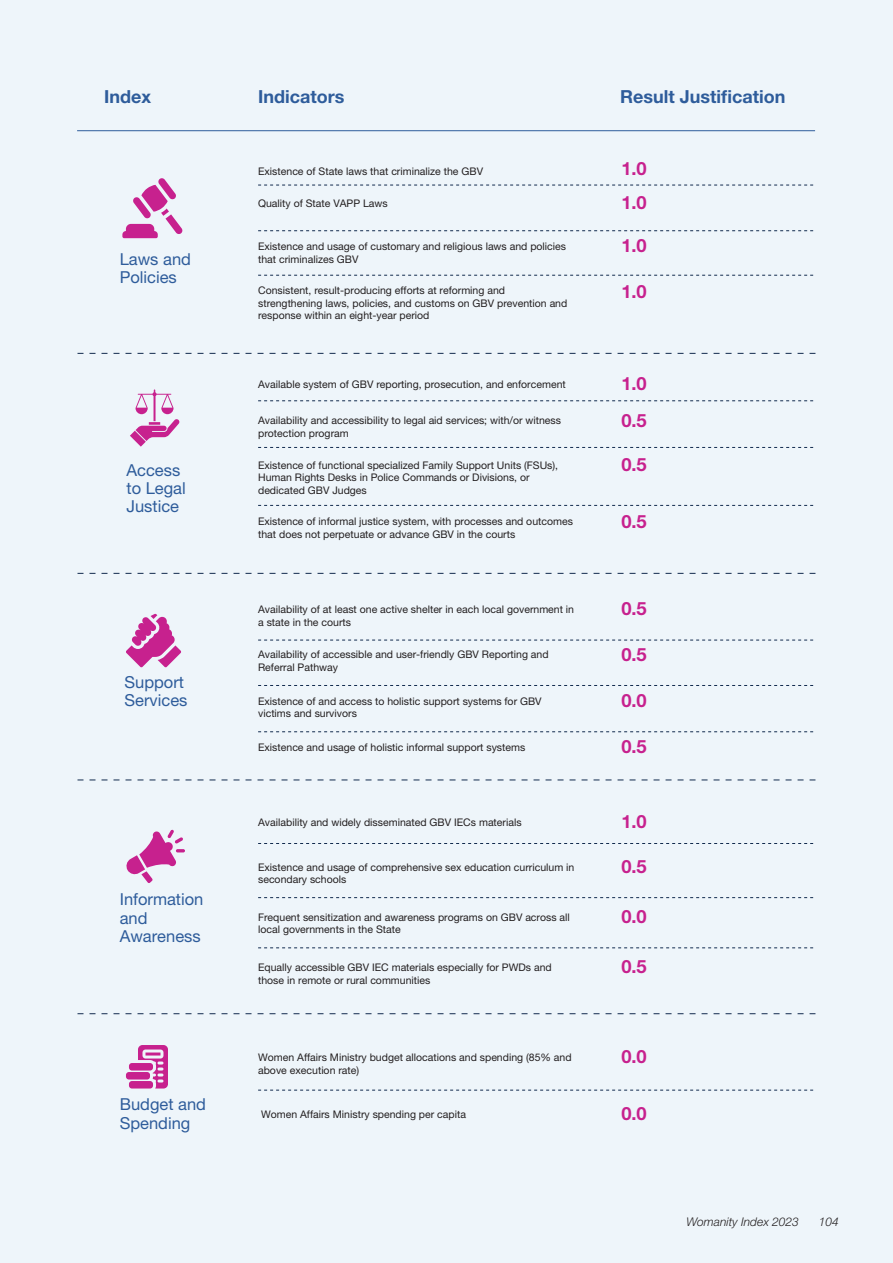
<style>
.page{position:relative;width:893px;height:1263px;background:#eef5fa}
.page>*{position:absolute;margin:0;border:0;box-sizing:border-box;transform-origin:0 0}
.t1{font:700 18.3px "Helvetica Neue LT Pro";color:#c7218e}
.t2{font:700 18px "Helvetica Neue LT Pro";color:#2e5c9b}
.t3{font:16.5px/18.3px "Helvetica Neue LT Pro";color:#2e5c9b}
.t4{font:italic 300 12px "Helvetica Neue LT Pro";color:#231f20}
.t5{font:10.5px/12.6px "Helvetica Neue LT Pro";color:#231f20}
</style>
<div class="page">
<hr style="left:77px;top:130px;width:738px;height:1px;background:#2e5c9b">
<svg style="left:78px;top:353px;width:737px;height:1px"></svg>
<svg style="left:78px;top:573px;width:737px;height:1px"></svg>
<svg style="left:78px;top:779px;width:737px;height:1px"></svg>
<svg style="left:78px;top:1013px;width:737px;height:1px"></svg>
<svg style="left:258px;top:185px;width:556px;height:1px"></svg>
<svg style="left:258px;top:230px;width:556px;height:1px"></svg>
<svg style="left:258px;top:275px;width:556px;height:1px"></svg>
<svg style="left:122px;top:178px;width:61px;height:60px"></svg>
<svg style="left:130px;top:389px;width:49px;height:58px"></svg>
<svg style="left:126px;top:614px;width:55px;height:53px"></svg>
<svg style="left:126px;top:829px;width:59px;height:54px"></svg>
<svg style="left:258px;top:400px;width:556px;height:1px"></svg>
<svg style="left:258px;top:447px;width:556px;height:1px"></svg>
<svg style="left:258px;top:505px;width:556px;height:1px"></svg>
<svg style="left:258px;top:640px;width:556px;height:1px"></svg>
<svg style="left:258px;top:843px;width:556px;height:1px"></svg>
<svg style="left:258px;top:1090px;width:556px;height:1px"></svg>
<svg style="left:258px;top:897px;width:556px;height:1px"></svg>
<svg style="left:258px;top:947px;width:556px;height:1px"></svg>
<svg style="left:258px;top:685px;width:556px;height:1px"></svg>
<svg style="left:258px;top:731px;width:556px;height:1px"></svg>
<svg style="left:126px;top:1045px;width:42px;height:43px"></svg>
<p class="t2" style="left:104px;top:86px;width:48px">Index</p>
<p class="t3" style="left:120px;top:250px;width:73px">Laws and<br>Policies</p>
<p class="t3" style="left:127px;top:461px;width:61px">Access to Legal<br>Justice</p>
<p class="t3" style="left:125px;top:672px;width:64px">Support<br>Services</p>
<p class="t3" style="left:120px;top:890px;width:85px">Information and<br>Awareness</p>
<p class="t3" style="left:120px;top:1095px;width:88px">Budget and<br>Spending</p>
<p class="t2" style="left:258px;top:86px;width:88px">Indicators</p>
<p class="t2" style="left:620px;top:86px;width:167px">Result Justification</p>
<p class="t5" style="left:258px;top:164px;width:226px">Existence of State laws that criminalize the GBV</p>
<p class="t5" style="left:258px;top:197px;width:131px">Quality of State VAPP Laws</p>
<p class="t5" style="left:258px;top:240px;width:310px">Existence and usage of customary and religious laws and policies that criminalizes GBV</p>
<p class="t5" style="left:258px;top:284px;width:311px">Consistent, result-producing efforts at reforming and strengthening laws, policies, and customs on GBV prevention and response within an eight-year period</p>
<p class="t1" style="left:621px;top:157px;width:27px">1.0</p>
<p class="t1" style="left:621px;top:191px;width:27px">1.0</p>
<p class="t1" style="left:621px;top:234px;width:27px">1.0</p>
<p class="t1" style="left:621px;top:281px;width:27px">1.0</p>
<p class="t5" style="left:258px;top:378px;width:309px">Available system of GBV reporting, prosecution, and enforcement</p>
<p class="t1" style="left:621px;top:373px;width:27px">1.0</p>
<p class="t5" style="left:258px;top:414px;width:304px">Availability and accessibility to legal aid services; with/or witness protection program</p>
<p class="t1" style="left:621px;top:409px;width:27px">0.5</p>
<p class="t5" style="left:258px;top:458px;width:302px">Existence of functional specialized Family Support Units (FSUs),<br>Human Rights Desks in Police Commands or Divisions, or dedicated GBV Judges</p>
<p class="t1" style="left:621px;top:453px;width:27px">0.5</p>
<p class="t5" style="left:258px;top:515px;width:316px">Existence of informal justice system, with processes and outcomes that does not perpetuate or advance GBV in the courts</p>
<p class="t1" style="left:621px;top:510px;width:27px">0.5</p>
<p class="t5" style="left:258px;top:603px;width:318px">Availability of at least one active shelter in each local government in a state in the courts</p>
<p class="t1" style="left:621px;top:597px;width:27px">0.5</p>
<p class="t5" style="left:258px;top:648px;width:292px">Availability of accessible and user-friendly GBV Reporting and<br>Referral Pathway</p>
<p class="t1" style="left:621px;top:643px;width:27px">0.5</p>
<p class="t5" style="left:258px;top:694px;width:285px">Existence of and access to holistic support systems for GBV victims and survivors</p>
<p class="t1" style="left:621px;top:689px;width:27px">0.0</p>
<p class="t5" style="left:258px;top:741px;width:269px">Existence and usage of holistic informal support systems</p>
<p class="t1" style="left:621px;top:735px;width:27px">0.5</p>
<p class="t5" style="left:258px;top:815px;width:265px">Availability and widely disseminated GBV IECs materials</p>
<p class="t1" style="left:621px;top:810px;width:27px">1.0</p>
<p class="t5" style="left:258px;top:860px;width:318px">Existence and usage of comprehensive sex education curriculum in secondary schools</p>
<p class="t1" style="left:621px;top:855px;width:27px">0.5</p>
<p class="t5" style="left:258px;top:911px;width:313px">Frequent sensitization and awareness programs on GBV across all local governments in the State</p>
<p class="t1" style="left:621px;top:905px;width:27px">0.0</p>
<p class="t5" style="left:258px;top:961px;width:295px">Equally accessible GBV IEC materials especially for PWDs and those in remote or rural communities</p>
<p class="t1" style="left:621px;top:955px;width:27px">0.5</p>
<p class="t5" style="left:258px;top:1051px;width:315px">Women Affairs Ministry budget allocations and spending (85% and above execution rate)</p>
<p class="t1" style="left:621px;top:1045px;width:27px">0.0</p>
<p class="t5" style="left:261px;top:1108px;width:206px">Women Affairs Ministry spending per capita</p>
<p class="t1" style="left:621px;top:1102px;width:27px">0.0</p>
<p class="t4" style="left:653px;top:1211px;width:148px">Womanity Index (GBV) 2023</p>
<p class="t4" style="left:819px;top:1211px;width:22px">104</p>
<p class="t4" style="left:686px;top:1214px;width:114px">Womanity Index 2023</p>
<p class="t4" style="left:819px;top:1214px;width:22px">104</p>
</div>
